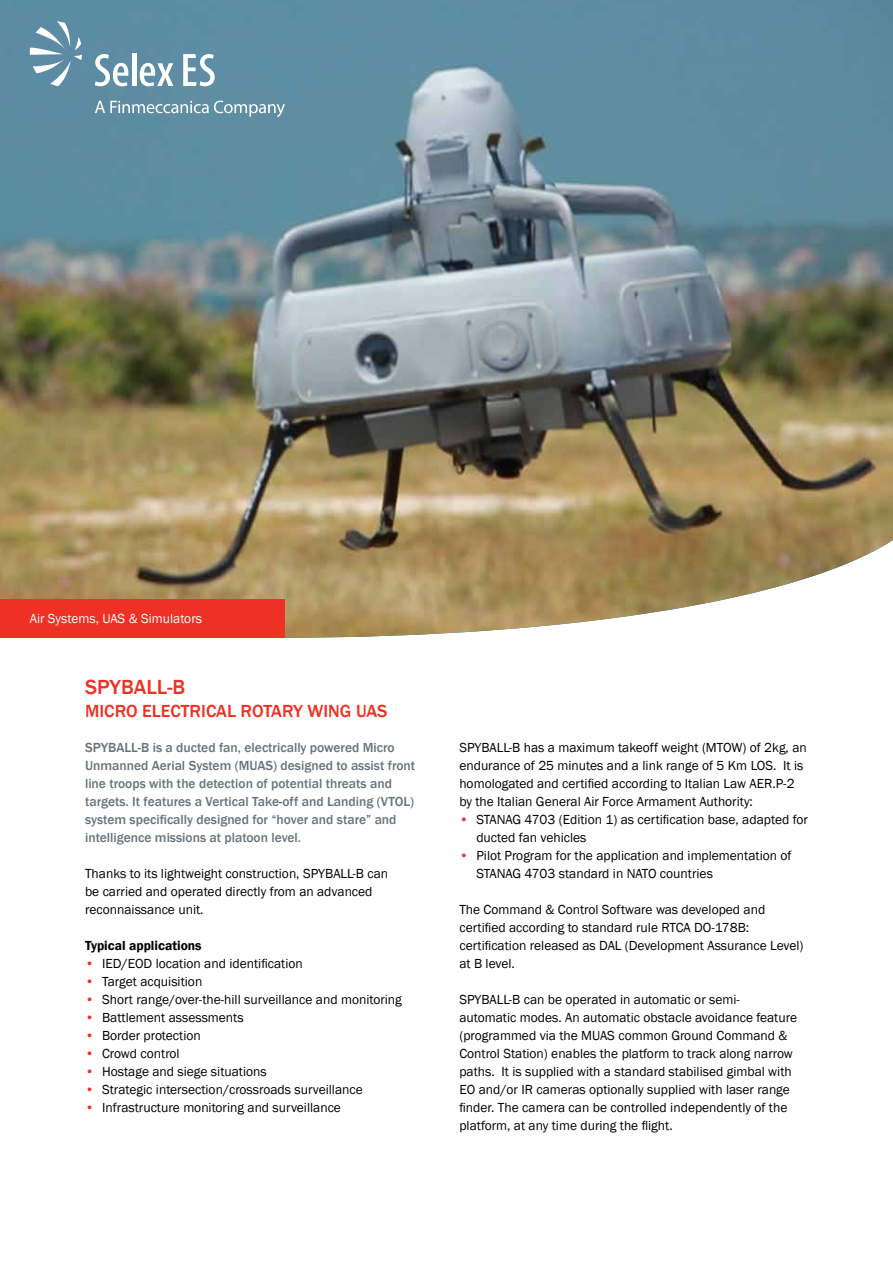
<style>
.page{position:relative;width:893px;height:1263px;background:#fff}
.page>*{position:absolute;margin:0;border:0;box-sizing:border-box;transform-origin:0 0}
.t1{font:500 21px "Franklin Gothic";color:#ee3124}
.t2{font:500 18px "Franklin Gothic";color:#ee3124}
.t3{font:13.5px/18px "Franklin Gothic";color:#000}
.t4{font:500 13.5px/18px "Franklin Gothic";color:#6a737b}
.t5{font:13.5px "Franklin Gothic";color:#fff}
.t6{font:600 13.5px "Franklin Gothic";color:#000}
.s1{font-weight:500;color:#ee3124}
</style>
<div class="page">
<img style="left:0;top:0;width:893px;height:638px">
<svg style="left:95px;top:101px;width:190px;height:16px;background:#80a5b5"></svg>
<svg style="left:30px;top:21px;width:52px;height:65px;background:#7aa1b4"></svg>
<svg style="left:95px;top:54px;width:33px;height:32px"></svg>
<hr style="left:132px;top:53px;width:4px;height:33px;background:#fff">
<svg style="left:140px;top:63px;width:33px;height:23px"></svg>
<svg style="left:183px;top:54px;width:32px;height:32px"></svg>
<div style="left:0;top:600px;width:285px;height:38px;background:#ee3124"></div>
<p class="t5" style="left:30px;top:611px;width:174px">Air Systems, UAS &amp; Simulators</p>
<h1 class="t1" style="left:85px;top:674px;width:102px">SPYBALL-B</h1>
<h2 class="t2" style="left:85px;top:700px;width:304px">MICRO ELECTRICAL ROTARY WING UAS</h2>
<p class="t4" style="left:85px;top:739px;width:332px">SPYBALL-B is a ducted fan, electrically powered Micro Unmanned Aerial System (MUAS) designed to assist front line troops with the detection of potential threats and targets. It features a Vertical Take-off and Landing (VTOL) system specifically designed for “hover and stare” and intelligence missions at platoon level.</p>
<p class="t3" style="left:85px;top:865px;width:305px">Thanks to its lightweight construction, SPYBALL-B can be carried and operated directly from an advanced reconnaissance unit.</p>
<p class="t6" style="left:85px;top:937px;width:118px">Typical applications</p>
<p class="t3" style="left:85px;top:955px;width:219px"><span class="s1">•</span> IED/EOD location and identification</p>
<p class="t3" style="left:85px;top:973px;width:119px"><span class="s1">•</span> Target acquisition</p>
<p class="t3" style="left:85px;top:991px;width:318px"><span class="s1">•</span> Short range/over-the-hill surveillance and monitoring</p>
<p class="t3" style="left:85px;top:1009px;width:160px"><span class="s1">•</span> Battlement assessments</p>
<p class="t3" style="left:85px;top:1027px;width:117px"><span class="s1">•</span> Border protection</p>
<p class="t3" style="left:85px;top:1045px;width:96px"><span class="s1">•</span> Crowd control</p>
<p class="t3" style="left:85px;top:1063px;width:183px"><span class="s1">•</span> Hostage and siege situations</p>
<p class="t3" style="left:85px;top:1081px;width:279px"><span class="s1">•</span> Strategic intersection/crossroads surveillance</p>
<p class="t3" style="left:85px;top:1099px;width:257px"><span class="s1">•</span> Infrastructure monitoring and surveillance</p>
<p class="t3" style="left:459px;top:739px;width:349px">SPYBALL-B has a maximum takeoff weight (MTOW) of 2kg, an endurance of 25 minutes and a link range of 5 Km LOS. It is homologated and certified according to Italian Law AER.P-2 by the Italian General Air Force Armament Authority:</p>
<p class="t3" style="left:476px;top:811px;width:333px;text-indent:-17px"><span class="s1">•</span> STANAG 4703 (Edition 1) as certification base, adapted for ducted fan vehicles</p>
<p class="t3" style="left:476px;top:847px;width:317px;text-indent:-17px"><span class="s1">•</span> Pilot Program for the application and implementation of<br>STANAG 4703 standard in NATO countries</p>
<p class="t3" style="left:459px;top:901px;width:346px">The Command &amp; Control Software was developed and certified according to standard rule RTCA DO-178B: certification released as DAL (Development Assurance Level) at B level.</p>
<p class="t3" style="left:459px;top:991px;width:339px">SPYBALL-B can be operated in automatic or semi&shy;automatic modes. An automatic obstacle avoidance feature (programmed via the MUAS common Ground Command &amp; Control Station) enables the platform to track along narrow paths. It is supplied with a standard stabilised gimbal with EO and/or IR cameras optionally supplied with laser range finder. The camera can be controlled independently of the platform, at any time during the flight.</p>
</div>
